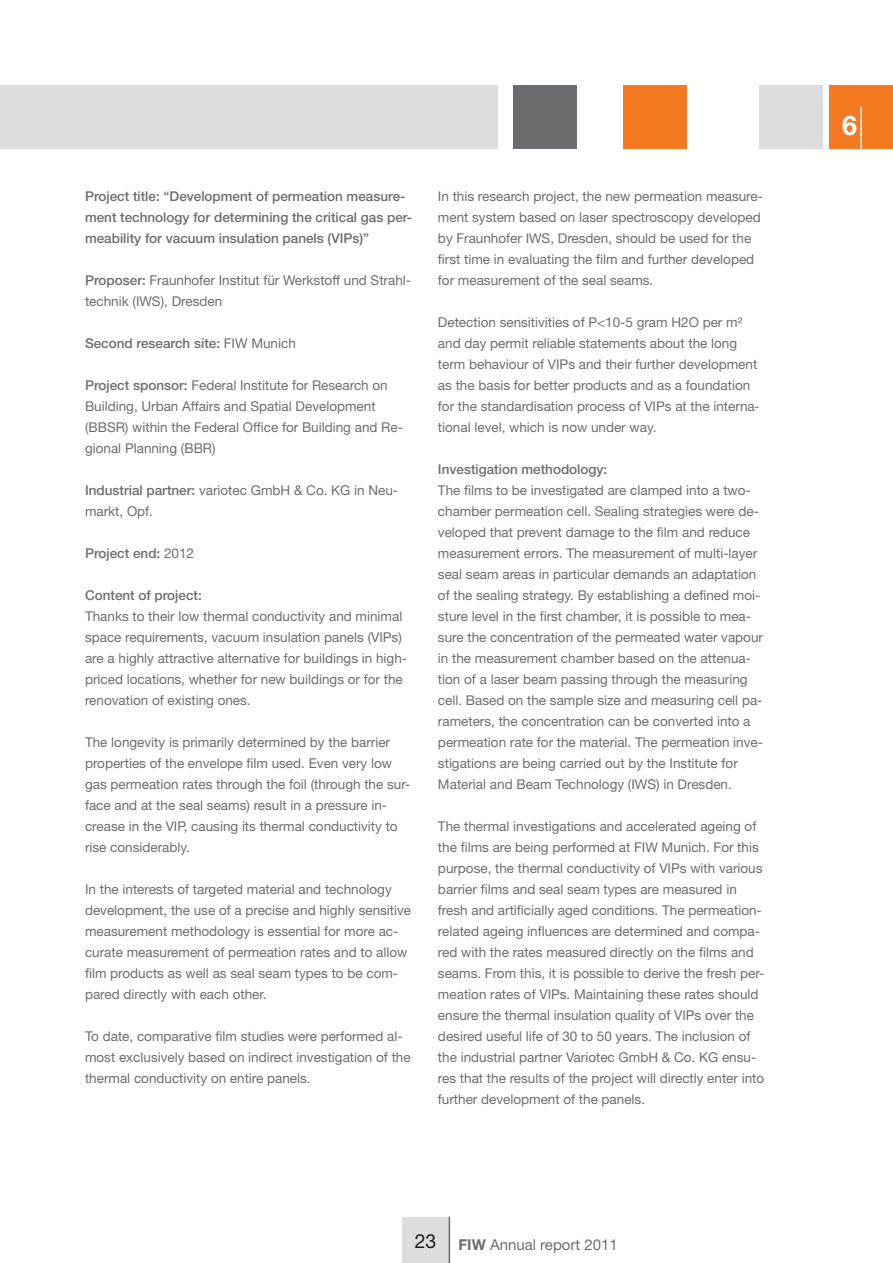
<style>
.page{position:relative;width:893px;height:1263px;background:#fff}
.page>*{position:absolute;margin:0;border:0;box-sizing:border-box;transform-origin:0 0}
.t1{font:700 27px "Helvetica Neue";color:#fff}
.t2{font:19.5px "Helvetica Neue";color:#231f20}
.t3{font:15px "Helvetica Neue";color:#6c6d70}
.t4{font:13.5px/21px "Helvetica Neue";color:#6c6d70}
.t5{font:500 13.5px/21px "Helvetica Neue";color:#6c6d70}
.s1{font-weight:500}
.s2{font-weight:400}
.s3{font-weight:700}
</style>
<div class="page">
<div style="left:0;top:85px;width:497px;height:64px;background:#dcdddf"></div>
<div style="left:513px;top:85px;width:64px;height:64px;background:#6c6d70"></div>
<div style="left:623px;top:85px;width:64px;height:64px;background:#f47921"></div>
<div style="left:759px;top:85px;width:63px;height:64px;background:#dcdddf"></div>
<div style="left:829px;top:85px;width:64px;height:64px;background:#f47921"></div>
<div style="left:402px;top:1216px;width:47px;height:47px;background:#dcdddf"></div>
<hr style="left:860px;top:106px;width:2px;height:43px;background:#fff">
<hr style="left:449px;top:1216px;width:1px;height:47px;background:#6c6d70">
<p class="t5" style="left:85px;top:186px;width:329px">Project title: “Development of permeation measure&shy;ment technology for determining the critical gas per&shy;meability for vacuum insulation panels (VIPs)”</p>
<p class="t4" style="left:85px;top:271px;width:328px"><span class="s1">Proposer:</span> Fraunhofer Institut für Werkstoff und Strahl&shy;technik (IWS), Dresden</p>
<p class="t5" style="left:85px;top:333px;width:212px">Second research site: <span class="s2">FIW Munich</span></p>
<p class="t4" style="left:85px;top:376px;width:319px"><span class="s1">Project sponsor:</span> Federal Institute for Research on Building, Urban Affairs and Spatial Development (BBSR) within the Federal Office for Building and Re&shy;gional Planning (BBR)</p>
<p class="t4" style="left:85px;top:481px;width:315px"><span class="s1">Industrial partner:</span> variotec GmbH &amp; Co. KG in Neu&shy;markt, Opf.</p>
<p class="t5" style="left:85px;top:543px;width:111px">Project end: <span class="s2">2012</span></p>
<p class="t5" style="left:85px;top:585px;width:118px">Content of project:</p>
<p class="t4" style="left:85px;top:607px;width:324px">Thanks to their low thermal conductivity and minimal space requirements, vacuum insulation panels (VIPs) are a highly attractive alternative for buildings in high&shy;priced locations, whether for new buildings or for the renovation of existing ones.</p>
<p class="t4" style="left:85px;top:733px;width:327px">The longevity is primarily determined by the barrier properties of the envelope film used. Even very low gas permeation rates through the foil (through the sur&shy;face and at the seal seams) result in a pressure in&shy;crease in the VIP, causing its thermal conductivity to rise considerably.</p>
<p class="t4" style="left:85px;top:880px;width:328px">In the interests of targeted material and technology development, the use of a precise and highly sensitive measurement methodology is essential for more ac&shy;curate measurement of permeation rates and to allow film products as well as seal seam types to be com&shy;pared directly with each other.</p>
<p class="t4" style="left:85px;top:1027px;width:327px">To date, comparative film studies were performed al&shy;most exclusively based on indirect investigation of the thermal conductivity on entire panels.</p>
<p class="t4" style="left:438px;top:187px;width:327px">In this research project, the new permeation measure&shy;ment system based on laser spectroscopy developed by Fraunhofer IWS, Dresden, should be used for the first time in evaluating the film and further developed for measurement of the seal seams.</p>
<p class="t4" style="left:438px;top:313px;width:323px">Detection sensitivities of P&lt;10-5 gram H2O per m² and day permit reliable statements about the long term behaviour of VIPs and their further development as the basis for better products and as a foundation for the standardisation process of VIPs at the interna&shy;tional level, which is now under way.</p>
<p class="t5" style="left:438px;top:459px;width:171px">Investigation methodology:</p>
<p class="t4" style="left:438px;top:481px;width:327px">The films to be investigated are clamped into a two&shy;chamber permeation cell. Sealing strategies were de&shy;veloped that prevent damage to the film and reduce measurement errors. The measurement of multi-layer seal seam areas in particular demands an adaptation of the sealing strategy. By establishing a defined moi&shy;sture level in the first chamber, it is possible to mea&shy;sure the concentration of the permeated water vapour in the measurement chamber based on the attenua&shy;tion of a laser beam passing through the measuring cell. Based on the sample size and measuring cell pa&shy;rameters, the concentration can be converted into a permeation rate for the material. The permeation inve&shy;stigations are being carried out by the Institute for Material and Beam Technology (IWS) in Dresden.</p>
<p class="t4" style="left:438px;top:817px;width:328px">The thermal investigations and accelerated ageing of the films are being performed at FIW Munich. For this purpose, the thermal conductivity of VIPs with various barrier films and seal seam types are measured in fresh and artificially aged conditions. The permeation&shy;related ageing influences are determined and compa&shy;red with the rates measured directly on the films and seams. From this, it is possible to derive the fresh per&shy;meation rates of VIPs. Maintaining these rates should ensure the thermal insulation quality of VIPs over the desired useful life of 30 to 50 years. The inclusion of the industrial partner Variotec GmbH &amp; Co. KG ensu&shy;res that the results of the project will directly enter into further development of the panels.</p>
<h2 class="t2" style="left:415px;top:1233px;width:23px">23</h2>
<p class="t3" style="left:458px;top:1239px;width:161px"><span class="s3">FIW</span> Annual report 2011</p>
<h1 class="t1" style="left:842px;top:108px;width:17px">6</h1>
</div>
